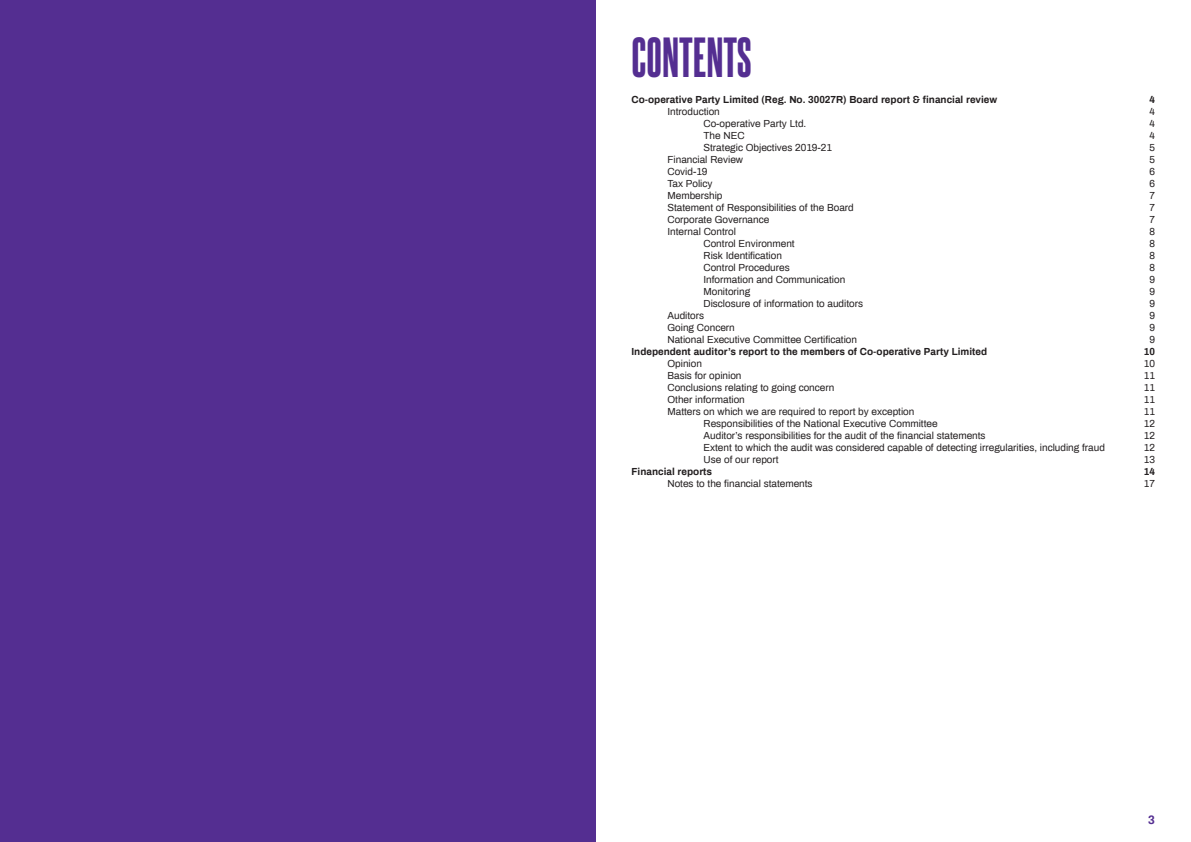
<style>
.page{position:relative;width:1191px;height:842px;background:#fff}
.page>*{position:absolute;margin:0;border:0;box-sizing:border-box;transform-origin:0 0}
.t1{font:48px "Steelfish Eb";color:#542e91}
.t2{font:700 12px "Archivo";color:#542e91}
.t3{font:10px "Archivo";color:#231f20}
.t4{font:700 10px "Archivo";color:#231f20}
</style>
<div class="page">
<div style="left:0;top:0;width:595px;height:842px;background:#542e91"></div>
<p class="t1" style="left:631px;top:23px;width:122px">CONTENTS</p>
<p class="t4" style="left:631px;top:93px;width:367px">Co-operative Party Limited (Reg. No. 30027R) Board report &amp; financial review</p>
<p class="t4" style="left:1149px;top:93px;width:7px">4</p>
<p class="t3" style="left:667px;top:105px;width:54px">Introduction</p>
<p class="t3" style="left:1149px;top:105px;width:7px">4</p>
<p class="t3" style="left:703px;top:117px;width:104px">Co-operative Party Ltd.</p>
<p class="t3" style="left:1149px;top:117px;width:7px">4</p>
<p class="t3" style="left:703px;top:129px;width:43px">The NEC</p>
<p class="t3" style="left:1149px;top:129px;width:7px">4</p>
<p class="t3" style="left:703px;top:141px;width:130px">Strategic Objectives 2019-21</p>
<p class="t3" style="left:1149px;top:141px;width:7px">5</p>
<p class="t3" style="left:667px;top:153px;width:77px">Financial Review</p>
<p class="t3" style="left:1149px;top:153px;width:7px">5</p>
<p class="t3" style="left:667px;top:165px;width:42px">Covid-19</p>
<p class="t3" style="left:1149px;top:165px;width:7px">6</p>
<p class="t3" style="left:667px;top:177px;width:47px">Tax Policy</p>
<p class="t3" style="left:1149px;top:177px;width:7px">6</p>
<p class="t3" style="left:667px;top:189px;width:57px">Membership</p>
<p class="t3" style="left:1149px;top:189px;width:7px">7</p>
<p class="t3" style="left:667px;top:201px;width:188px">Statement of Responsibilities of the Board</p>
<p class="t3" style="left:1149px;top:201px;width:7px">7</p>
<p class="t3" style="left:667px;top:213px;width:103px">Corporate Governance</p>
<p class="t3" style="left:1149px;top:213px;width:7px">7</p>
<p class="t3" style="left:667px;top:225px;width:70px">Internal Control</p>
<p class="t3" style="left:1149px;top:225px;width:7px">8</p>
<p class="t3" style="left:703px;top:237px;width:93px">Control Environment</p>
<p class="t3" style="left:1149px;top:237px;width:7px">8</p>
<p class="t3" style="left:703px;top:249px;width:80px">Risk Identification</p>
<p class="t3" style="left:1149px;top:249px;width:7px">8</p>
<p class="t3" style="left:703px;top:261px;width:88px">Control Procedures</p>
<p class="t3" style="left:1149px;top:261px;width:7px">8</p>
<p class="t3" style="left:703px;top:273px;width:143px">Information and Communication</p>
<p class="t3" style="left:1149px;top:273px;width:7px">9</p>
<p class="t3" style="left:703px;top:285px;width:48px">Monitoring</p>
<p class="t3" style="left:1149px;top:285px;width:7px">9</p>
<p class="t3" style="left:703px;top:297px;width:161px">Disclosure of information to auditors</p>
<p class="t3" style="left:1149px;top:297px;width:7px">9</p>
<p class="t3" style="left:667px;top:309px;width:38px">Auditors</p>
<p class="t3" style="left:1149px;top:309px;width:7px">9</p>
<p class="t3" style="left:667px;top:321px;width:69px">Going Concern</p>
<p class="t3" style="left:1149px;top:321px;width:7px">9</p>
<p class="t3" style="left:667px;top:333px;width:191px">National Executive Committee Certification</p>
<p class="t3" style="left:1149px;top:333px;width:7px">9</p>
<p class="t4" style="left:631px;top:345px;width:357px">Independent auditor’s report to the members of Co-operative Party Limited</p>
<p class="t4" style="left:1143px;top:345px;width:13px">10</p>
<p class="t3" style="left:667px;top:357px;width:36px">Opinion</p>
<p class="t3" style="left:1143px;top:357px;width:13px">10</p>
<p class="t3" style="left:667px;top:369px;width:75px">Basis for opinion</p>
<p class="t3" style="left:1143px;top:369px;width:13px">11</p>
<p class="t3" style="left:667px;top:381px;width:168px">Conclusions relating to going concern</p>
<p class="t3" style="left:1143px;top:381px;width:13px">11</p>
<p class="t3" style="left:667px;top:393px;width:79px">Other information</p>
<p class="t3" style="left:1143px;top:393px;width:13px">11</p>
<p class="t3" style="left:667px;top:405px;width:248px">Matters on which we are required to report by exception</p>
<p class="t3" style="left:1143px;top:405px;width:13px">11</p>
<p class="t3" style="left:703px;top:417px;width:235px">Responsibilities of the National Executive Committee</p>
<p class="t3" style="left:1143px;top:417px;width:13px">12</p>
<p class="t3" style="left:703px;top:429px;width:283px">Auditor’s responsibilities for the audit of the financial statements</p>
<p class="t3" style="left:1143px;top:429px;width:13px">12</p>
<p class="t3" style="left:703px;top:441px;width:403px">Extent to which the audit was considered capable of detecting irregularities, including fraud</p>
<p class="t3" style="left:1143px;top:441px;width:13px">12</p>
<p class="t3" style="left:703px;top:453px;width:77px">Use of our report</p>
<p class="t3" style="left:1143px;top:453px;width:13px">13</p>
<p class="t4" style="left:631px;top:465px;width:82px">Financial reports</p>
<p class="t4" style="left:1143px;top:465px;width:13px">14</p>
<p class="t3" style="left:667px;top:477px;width:147px">Notes to the financial statements</p>
<p class="t3" style="left:1143px;top:477px;width:13px">17</p>
<p class="t2" style="left:1148px;top:812px;width:8px">3</p>
</div>
